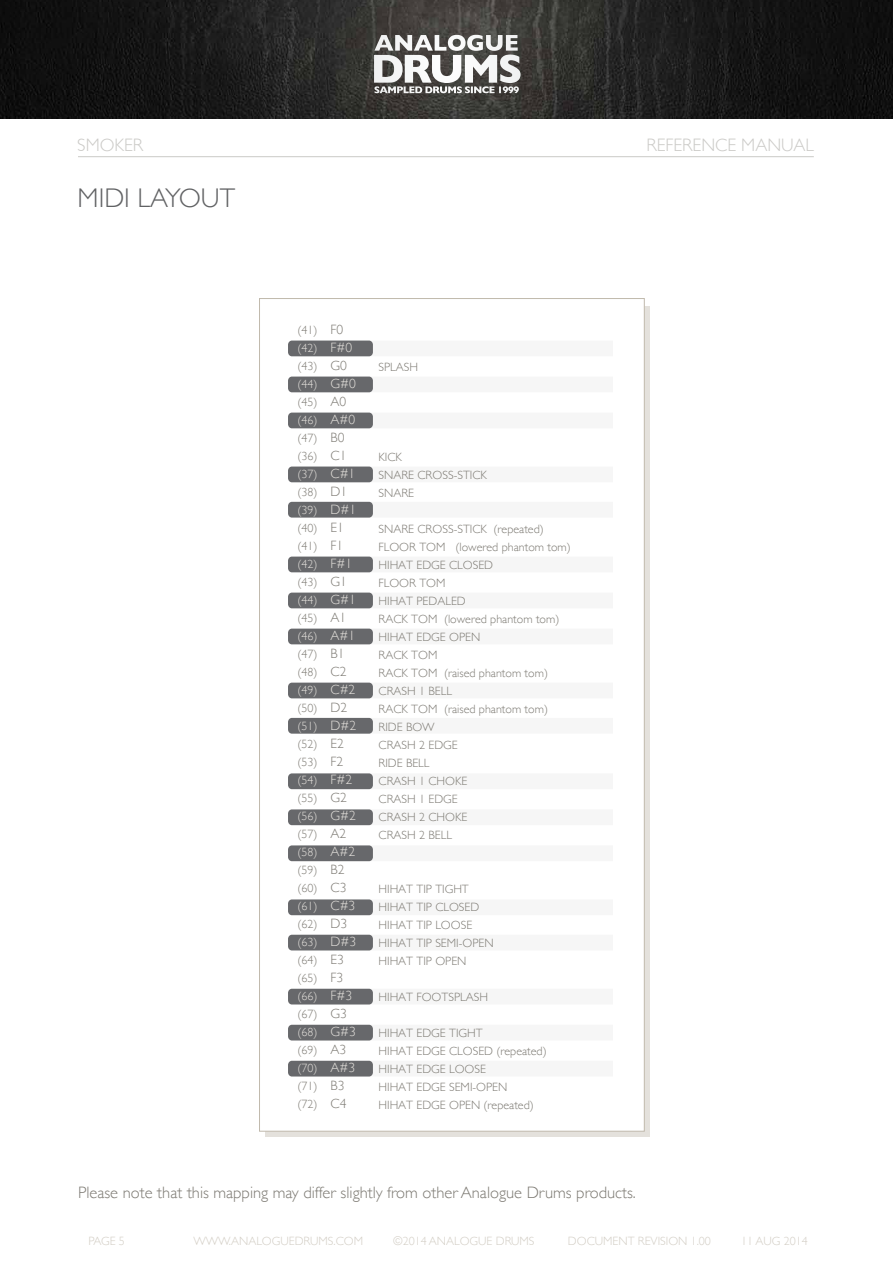
<style>
.page{position:relative;width:893px;height:1263px;background:#fff}
.page>*{position:absolute;margin:0;border:0;box-sizing:border-box;transform-origin:0 0}
.t1{font:300 27px "Gill Sans";color:#616264}
.t2{font:300 18px "Gill Sans";color:#cbcac7}
.t3{font:300 16.5px "Gill Sans";color:#7d7a73}
.t4{font:300 12px/18px "Gill Sans";color:#7d7a73}
.t5{font:300 12px "Gill Sans";color:#d2cdc4}
.s1{font-size:13.5px}
.s2{color:#e4e1dc}
.s3{font-size:13.5px;color:#e4e1dc}
</style>
<div class="page">
<hr style="left:78px;top:156px;width:736px;height:1px;background:#cbcac7">
<div style="left:266px;top:307px;width:384px;height:830px;background:#e4e1dc"></div>
<div style="left:259px;top:298px;width:386px;height:833px;background:#fff;border:1px solid #c0b9ac"></div>
<svg style="left:288px;top:466px;width:85px;height:16px"></svg>
<img style="left:0;top:0;width:893px;height:119px">
<svg style="left:374px;top:35px;width:147px;height:48px"></svg>
<div style="left:288px;top:341px;width:85px;height:15px;background:#67686b;border-radius:4px"></div>
<div style="left:288px;top:377px;width:85px;height:15px;background:#67686b;border-radius:4px"></div>
<div style="left:288px;top:413px;width:85px;height:15px;background:#67686b;border-radius:4px"></div>
<div style="left:288px;top:467px;width:85px;height:15px;background:#67686b;border-radius:4px"></div>
<div style="left:288px;top:502px;width:85px;height:16px;background:#67686b;border-radius:4px"></div>
<div style="left:288px;top:557px;width:85px;height:15px;background:#67686b;border-radius:4px"></div>
<div style="left:288px;top:593px;width:85px;height:15px;background:#67686b;border-radius:4px"></div>
<div style="left:288px;top:629px;width:85px;height:15px;background:#67686b;border-radius:4px"></div>
<div style="left:288px;top:683px;width:85px;height:15px;background:#67686b;border-radius:4px"></div>
<div style="left:288px;top:718px;width:85px;height:16px;background:#67686b;border-radius:4px"></div>
<div style="left:288px;top:773px;width:85px;height:16px;background:#67686b;border-radius:4px"></div>
<div style="left:288px;top:809px;width:85px;height:16px;background:#67686b;border-radius:4px"></div>
<div style="left:288px;top:845px;width:85px;height:16px;background:#67686b;border-radius:4px"></div>
<div style="left:288px;top:899px;width:85px;height:16px;background:#67686b;border-radius:4px"></div>
<div style="left:288px;top:935px;width:85px;height:15px;background:#67686b;border-radius:4px"></div>
<div style="left:288px;top:989px;width:85px;height:15px;background:#67686b;border-radius:4px"></div>
<div style="left:288px;top:1025px;width:85px;height:15px;background:#67686b;border-radius:4px"></div>
<div style="left:288px;top:1061px;width:85px;height:15px;background:#67686b;border-radius:4px"></div>
<h2 class="t2" style="left:77px;top:131px;width:68px">SMOKER</h2>
<h2 class="t2" style="left:646px;top:131px;width:169px">REFERENCE MANUAL</h2>
<h1 class="t1" style="left:78px;top:177px;width:159px">MIDI LAYOUT</h1>
<p class="t4" style="left:298px;top:321px;width:60px">(41) <span class="s1">F0 </span><span class="s2">(42)</span> <span class="s3">F#0 </span>(43) <span class="s1">G0 </span><span class="s2">(44)</span> <span class="s3">G#0 </span>(45) <span class="s1">A0 </span><span class="s2">(46)</span> <span class="s3">A#0 </span>(47) <span class="s1">B0 </span>(36) <span class="s1">C1 </span><span class="s2">(37)</span> <span class="s3">C#1 </span>(38) <span class="s1">D1 </span><span class="s2">(39)</span> <span class="s3">D#1 </span>(40) <span class="s1">E1 </span>(41) <span class="s1">F1 </span><span class="s2">(42)</span> <span class="s3">F#1 </span>(43) <span class="s1">G1 </span><span class="s2">(44)</span> <span class="s3">G#1 </span>(45) <span class="s1">A1 </span><span class="s2">(46)</span> <span class="s3">A#1 </span>(47) <span class="s1">B1 </span>(48) <span class="s1">C2 </span><span class="s2">(49)</span> <span class="s3">C#2 </span>(50) <span class="s1">D2 </span><span class="s2">(51)</span> <span class="s3">D#2 </span>(52) <span class="s1">E2 </span>(53) <span class="s1">F2 </span><span class="s2">(54)</span> <span class="s3">F#2 </span>(55) <span class="s1">G2 </span><span class="s2">(56)</span> <span class="s3">G#2 </span>(57) <span class="s1">A2 </span><span class="s2">(58)</span> <span class="s3">A#2 </span>(59) <span class="s1">B2 </span>(60) <span class="s1">C3 </span><span class="s2">(61)</span> <span class="s3">C#3 </span>(62) <span class="s1">D3 </span><span class="s2">(63)</span> <span class="s3">D#3 </span>(64) <span class="s1">E3 </span>(65) <span class="s1">F3 </span><span class="s2">(66)</span> <span class="s3">F#3 </span>(67) <span class="s1">G3 </span><span class="s2">(68)</span> <span class="s3">G#3 </span>(69) <span class="s1">A3 </span><span class="s2">(70)</span> <span class="s3">A#3 </span>(71) <span class="s1">B3 </span>(72) <span class="s1">C4</span></p>
<p class="t4" style="left:379px;top:357px;width:41px">SPLASH</p>
<p class="t4" style="left:379px;top:447px;width:110px">KICK<br>SNARE CROSS-STICK<br>SNARE</p>
<p class="t4" style="left:379px;top:519px;width:194px">SNARE CROSS-STICK (repeated)<br>FLOOR TOM (lowered phantom tom)<br>HIHAT EDGE CLOSED<br>FLOOR TOM<br>HIHAT PEDALED<br>RACK TOM (lowered phantom tom)<br>HIHAT EDGE OPEN<br>RACK TOM<br>RACK TOM (raised phantom tom)<br>CRASH 1 BELL<br>RACK TOM (raised phantom tom)<br>RIDE BOW<br>CRASH 2 EDGE<br>RIDE BELL<br>CRASH 1 CHOKE<br>CRASH 1 EDGE<br>CRASH 2 CHOKE<br>CRASH 2 BELL</p>
<p class="t4" style="left:379px;top:879px;width:117px">HIHAT TIP TIGHT<br>HIHAT TIP CLOSED<br>HIHAT TIP LOOSE<br>HIHAT TIP SEMI-OPEN<br>HIHAT TIP OPEN</p>
<p class="t4" style="left:379px;top:987px;width:111px">HIHAT FOOTSPLASH</p>
<p class="t4" style="left:379px;top:1023px;width:170px">HIHAT EDGE TIGHT<br>HIHAT EDGE CLOSED (repeated)<br>HIHAT EDGE LOOSE<br>HIHAT EDGE SEMI-OPEN<br>HIHAT EDGE OPEN (repeated)</p>
<h3 class="t3" style="left:78px;top:1180px;width:559px">Please note that this mapping may differ slightly from other Analogue Drums products.</h3>
<p class="t5" style="left:89px;top:1231px;width:38px">PAGE 5</p>
<p class="t5" style="left:193px;top:1231px;width:171px">WWW.ANALOGUEDRUMS.COM</p>
<p class="t5" style="left:393px;top:1231px;width:143px">©2014 ANALOGUE DRUMS</p>
<p class="t5" style="left:568px;top:1231px;width:145px">DOCUMENT REVISION 1.00</p>
<p class="t5" style="left:741px;top:1231px;width:68px">11 AUG 2014</p>
</div>
